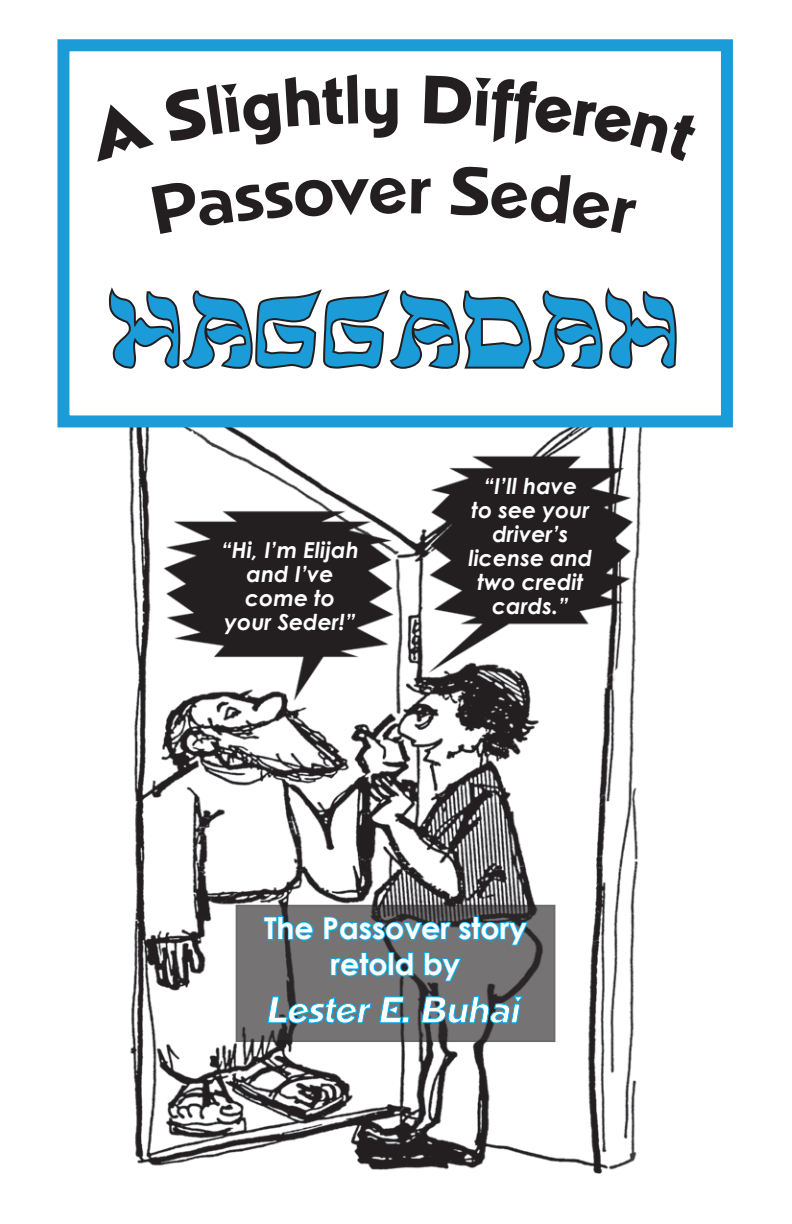
<style>
.page{position:relative;width:792px;height:1224px;background:#fff}
.page>*{position:absolute;margin:0;border:0;box-sizing:border-box;transform-origin:0 0}
.t1{font:500 96px "DS Sholom";color:#1b9cd8}
.t2{font:700 30px/36px "Century Gothic";color:#fff;text-align:center}
.t3{font:italic 700 22px/24px "Century Gothic";color:#fff;text-align:center}
</style>
<div class="page">
<img style="left:95px;top:427px;width:599px;height:747px">
<div style="left:57px;top:39px;width:676px;height:388px;background:#fff;border:12px solid #1b9cd8"></div>
<svg style="left:239px;top:908px;width:313px;height:131px;fill:#757373"></svg>
<div style="left:236px;top:905px;width:319px;height:137px;border:2px solid #231f20"></div>
<svg style="left:262px;top:915px;width:53px;height:27px"></svg>
<svg style="left:323px;top:915px;width:207px;height:68px"></svg>
<svg style="left:267px;top:995px;width:258px;height:40px"></svg>
<svg style="left:108px;top:287px;width:569px;height:82px"></svg>
<svg style="left:97px;top:74px;width:599px;height:88px"></svg>
<svg style="left:151px;top:167px;width:486px;height:67px"></svg>
<h1 class="t1" style="left:107px;top:272px;width:573px">HAGGADAH</h1>
<p class="t3" style="left:221px;top:537px;width:139px">“Hi, I’m Elijah and I’ve come to your Seder!”</p>
<p class="t3" style="left:468px;top:473px;width:126px">“I’ll have<br>to see your driver’s license and two credit cards.”</p>
<h2 class="t2" style="left:264px;top:910px;width:264px">The Passover story retold by</h2>
</div>
